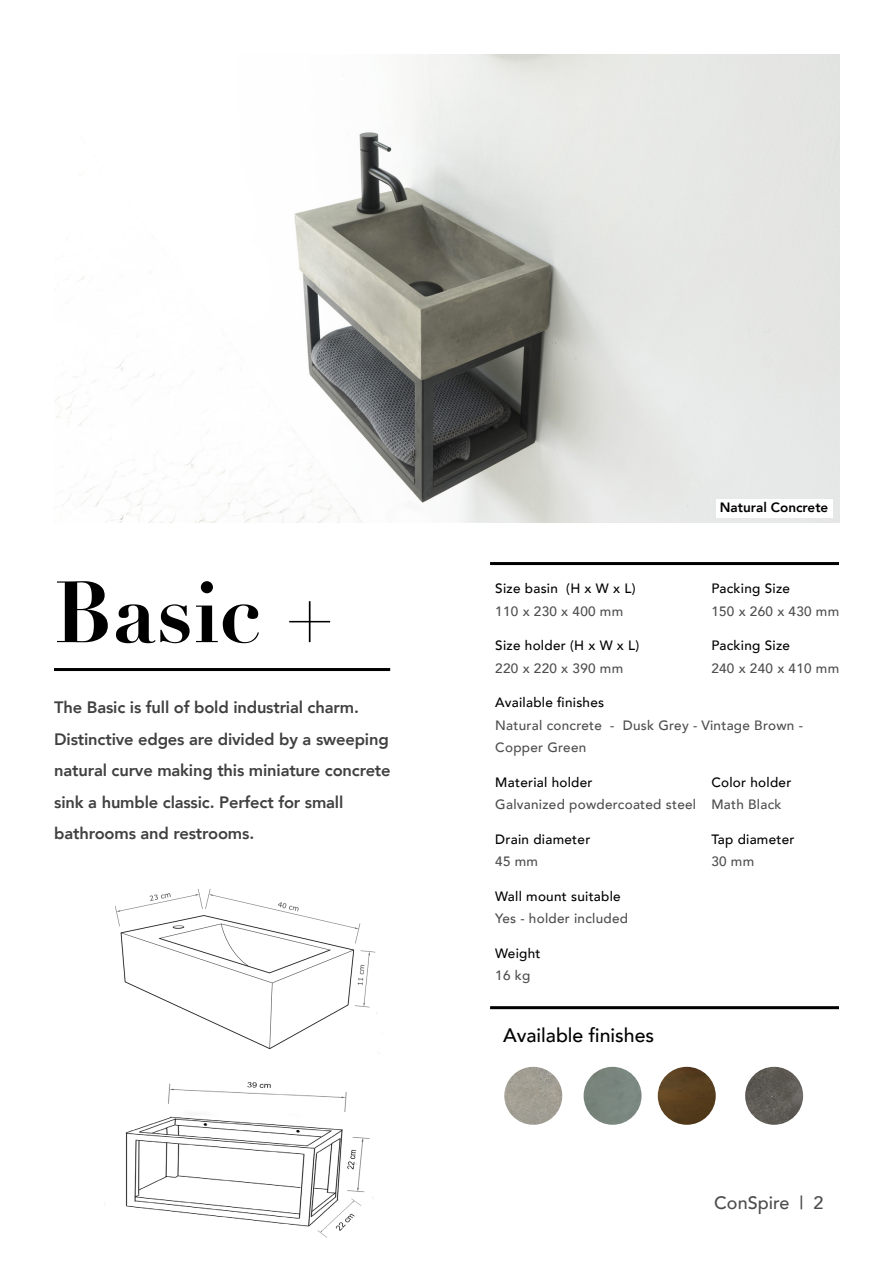
<style>
.page{position:relative;width:893px;height:1263px;background:#fff}
.page>*{position:absolute;margin:0;border:0;box-sizing:border-box;transform-origin:0 0}
.t1{font:700 85.2px "Didot";color:#000}
.t2{font:500 19.5px "Avenir";color:#000}
.t3{font:500 18px "Avenir";color:#4d4d4d}
.t4{font:800 16.5px/31.5px "Avenir";letter-spacing:-.01em;color:#000}
.t5{font:500 13.5px/22.5px "Avenir";letter-spacing:.02em;color:#4d4d4d}
.t6{font:500 13.5px/22.5px "Avenir";letter-spacing:.02em;color:#000}
.t7{font:800 13.5px "Avenir";color:#000}
.s1{color:#000}
.s2{color:#4d4d4d}
</style>
<div class="page">
<img style="left:54px;top:54px;width:785px;height:468px">
<img style="left:658px;top:1067px;width:58px;height:58px;border-radius:29px">
<img style="left:504px;top:1067px;width:58px;height:58px;border-radius:29px">
<img style="left:745px;top:1067px;width:58px;height:58px;border-radius:29px">
<hr style="left:54px;top:668px;width:336px;height:3px;background:#000">
<hr style="left:490px;top:562px;width:349px;height:3px;background:#000">
<hr style="left:490px;top:1006px;width:349px;height:3px;background:#000">
<img style="left:115px;top:889px;width:262px;height:161px">
<img style="left:125px;top:1082px;width:248px;height:156px">
<div style="left:716px;top:499px;width:116px;height:18px;background:#fff"></div>
<div style="left:584px;top:1067px;width:58px;height:58px;background:#7a867e;border-radius:29px"></div>
<p class="t1" style="left:54px;top:558px;width:282px">Basic +</p>
<p class="t4" style="left:54px;top:692px;width:338px">The Basic is full of bold industrial charm.<br>Distinctive edges are divided by a sweeping natural curve making this miniature concrete sink a humble classic. Perfect for small bathrooms and restrooms.</p>
<p class="t7" style="left:720px;top:497px;width:110px">Natural Concrete</p>
<p class="t6" style="left:495px;top:576px;width:142px">Size basin (H x W x L)</p>
<p class="t6" style="left:711px;top:576px;width:80px">Packing Size</p>
<p class="t5" style="left:495px;top:599px;width:129px">110 x 230 x 400 mm</p>
<p class="t5" style="left:711px;top:599px;width:129px">150 x 260 x 430 mm</p>
<p class="t6" style="left:495px;top:633px;width:145px">Size holder (H x W x L)</p>
<p class="t6" style="left:711px;top:633px;width:80px">Packing Size</p>
<p class="t5" style="left:495px;top:656px;width:129px">220 x 220 x 390 mm</p>
<p class="t5" style="left:711px;top:656px;width:129px">240 x 240 x 410 mm</p>
<p class="t6" style="left:495px;top:690px;width:110px">Available finishes</p>
<p class="t5" style="left:495px;top:713px;width:309px">Natural concrete - Dusk Grey - Vintage Brown -<br>Copper Green</p>
<p class="t6" style="left:495px;top:770px;width:99px">Material holder</p>
<p class="t5" style="left:495px;top:770px;width:298px;text-indent:216px"><span class="s1">Color holder<br></span>Galvanized powdercoated steel Math Black</p>
<p class="t6" style="left:495px;top:827px;width:97px">Drain diameter</p>
<p class="t6" style="left:711px;top:827px;width:85px">Tap diameter</p>
<p class="t5" style="left:495px;top:849px;width:44px">45 mm</p>
<p class="t5" style="left:711px;top:849px;width:44px">30 mm</p>
<p class="t6" style="left:495px;top:884px;width:127px">Wall mount suitable</p>
<p class="t5" style="left:495px;top:906px;width:134px">Yes - holder included</p>
<p class="t6" style="left:495px;top:941px;width:47px">Weight<br><span class="s2">16 kg</span></p>
<p class="t2" style="left:503px;top:1018px;width:152px">Available finishes</p>
<p class="t3" style="left:714px;top:1187px;width:111px">ConSpire | 2</p>
</div>
